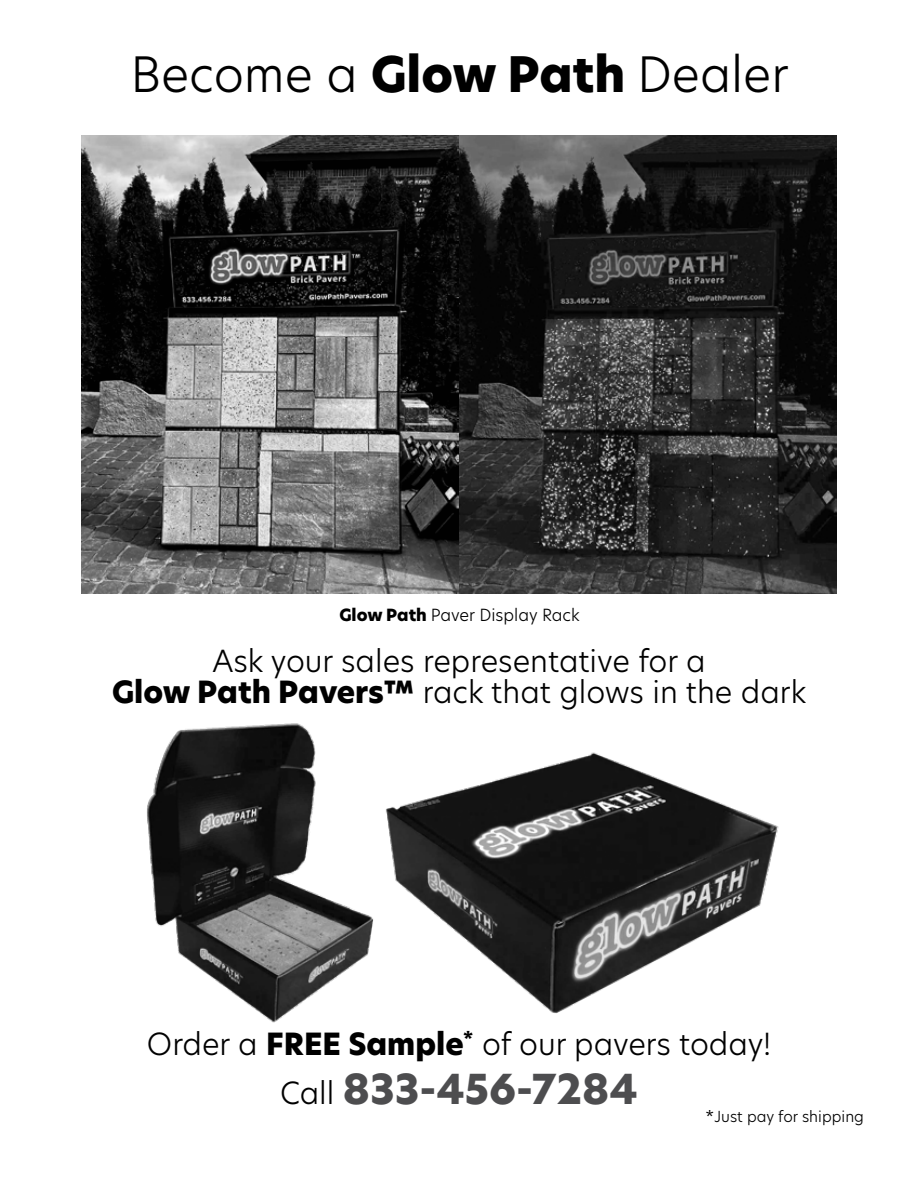
<style>
.page{position:relative;width:918px;height:1188px;background:#fff}
.page>*{position:absolute;margin:0;border:0;box-sizing:border-box;transform-origin:0 0}
.t1{font:300 48px "Hero New";color:#000}
.t2{font:800 40.5px "Hero New";color:#4d4d4f}
.t3{font:300 30px/31.5px "Hero New";color:#000;text-align:center}
.t4{font:300 16.5px "Hero New";color:#000}
.t5{font:300 15px "Hero New";color:#000}
.s1{font-weight:800}
.s2{font-weight:300;font-size:30px;color:#000}
.s3{font-weight:400}
</style>
<div class="page">
<img style="left:81px;top:135px;width:756px;height:459px">
<img style="left:147px;top:723px;width:632px;height:300px">
<h1 class="t1" style="left:130px;top:42px;width:660px">Become a <span class="s1">Glow Path</span> Dealer</h1>
<p class="t4" style="left:339px;top:603px;width:242px"><span class="s1">Glow Path</span> Paver Display Rack</p>
<p class="t3" style="left:112px;top:645px;width:696px">Ask your sales representative for a<br><span class="s1">Glow Path Pavers™</span> rack that glows in the dark</p>
<p class="t3" style="left:147px;top:1028px;width:626px">Order a <span class="s1">FREE Sample</span><sup>*</sup> of our pavers today!</p>
<h2 class="t2" style="left:280px;top:1062px;width:359px"><span class="s2">Call</span> 833-456-7284</h2>
<p class="t5" style="left:706px;top:1106px;width:160px"><span class="s3">*</span>Just pay for shipping</p>
</div>
